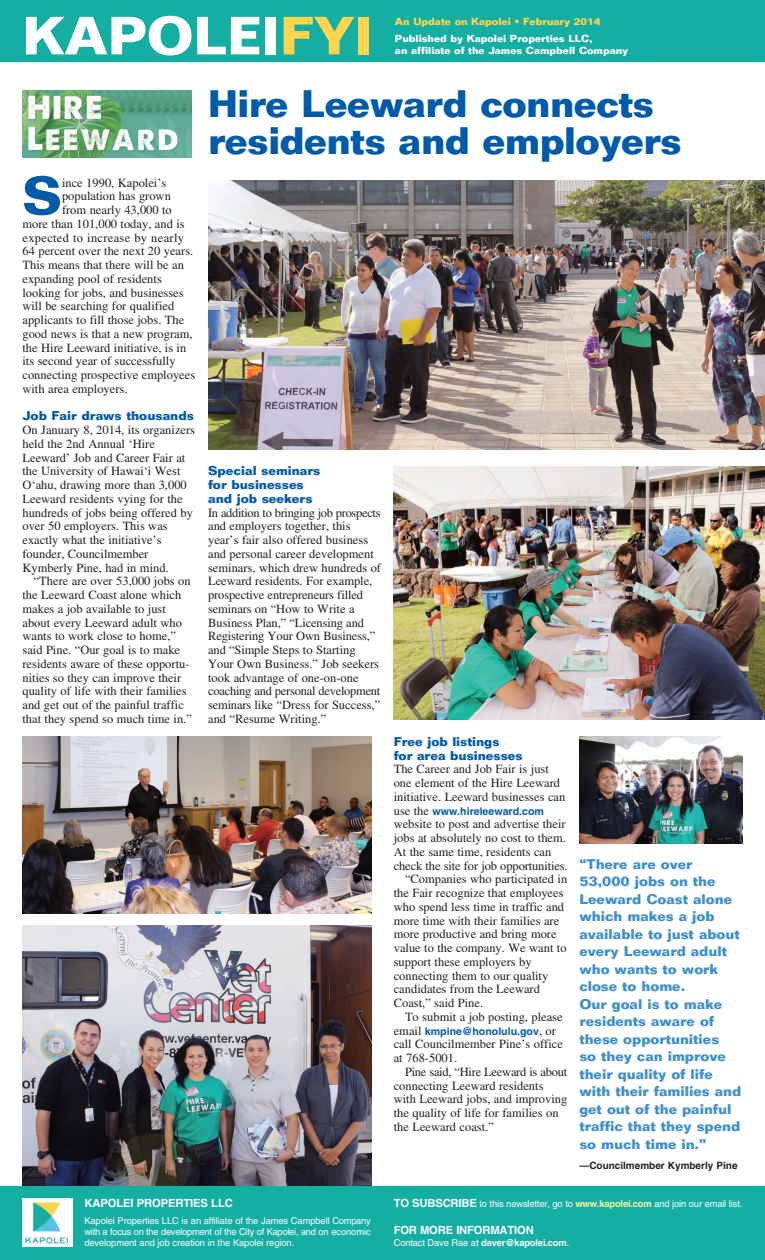
<style>
.page{position:relative;width:765px;height:1260px;background:#fff}
.page>*{position:absolute;margin:0;border:0;box-sizing:border-box;transform-origin:0 0}
.t1{font:700 52.5px "Folio";color:#fff}
.t2{font:700 52.25px "Folio";color:#015ba9}
.t3{font:700 37.5px/37.5px "Folio";letter-spacing:-.015em;color:#015ba9}
.t4{font:700 13.75px/17.5px "Folio";color:#3f90cd}
.t5{font:12.5px/13.8px "Hwn Time";color:#231f20}
.t6{font:700 12.5px/13.8px "Folio";color:#015ba9}
.t7{font:12.5px "Hwn Time";letter-spacing:.025em;color:#231f20}
.t8{font:700 11.25px "Hwn Helv";letter-spacing:-.01em;color:#fff}
.t9{font:700 10.62px "Hwn Helv";color:#015ba9}
.t10{font:700 10px "Folio";color:#fff}
.t11{font:700 10px "Folio";color:#fed64d}
.t12{font:700 10px "Hwn Helv";color:#231f20}
.t13{font:9.38px/11.2px "Hwn Helv";letter-spacing:-.015em;color:#fff;text-align:justify}
.s1{color:#fed64d}
.s2{font-family:"Hwn Time";font-weight:400;font-size:12.5px;color:#231f20}
.s3{font-weight:700;font-size:11.25px}
.s4{font-weight:700;color:#fff79a}
.s5{font-weight:700}
</style>
<div class="page">
<img style="left:22px;top:925px;width:349px;height:262px">
<div style="left:0;top:0;width:765px;height:62px;background:#15aea3"></div>
<div style="left:0;top:1187px;width:765px;height:73px;background:#15aea3"></div>
<img style="left:22px;top:1198px;width:50px;height:49px">
<img style="left:208px;top:180px;width:557px;height:270px">
<img style="left:22px;top:737px;width:349px;height:177px">
<img style="left:394px;top:467px;width:371px;height:253px">
<img style="left:579px;top:737px;width:163px;height:107px">
<img style="left:22px;top:90px;width:169px;height:68px">
<h1 class="t1" style="left:22px;top:17px;width:352px">KAPOLEI<span class="s1">FYI</span></h1>
<p class="t11" style="left:395px;top:18px;width:207px">An Update on Kapolei • February 2014</p>
<p class="t10" style="left:395px;top:34px;width:199px">Published by Kapolei Properties LLC,</p>
<p class="t10" style="left:395px;top:47px;width:235px">an affiliate of the James Campbell Company</p>
<h3 class="t3" style="left:208px;top:88px;width:475px">Hire Leeward connects residents and employers</h3>
<h2 class="t2" style="left:22px;top:177px;width:41px">S</h2>
<p class="t5" style="left:62px;top:177px;width:106px">ince 1990, Kapolei’s</p>
<p class="t5" style="left:62px;top:191px;width:110px">population has grown</p>
<p class="t5" style="left:62px;top:204px;width:111px">from nearly 43,000 to</p>
<p class="t5" style="left:22px;top:218px;width:164px">more than 101,000 today, and is</p>
<p class="t7" style="left:22px;top:233px;width:163px">expected to increase by nearly</p>
<p class="t5" style="left:22px;top:246px;width:172px">64 percent over the next 20 years.</p>
<p class="t5" style="left:22px;top:259px;width:163px">This means that there will be an</p>
<p class="t5" style="left:22px;top:273px;width:141px">expanding pool of residents</p>
<p class="t5" style="left:22px;top:287px;width:163px">looking for jobs, and businesses</p>
<p class="t5" style="left:22px;top:301px;width:153px">will be searching for qualified</p>
<p class="t5" style="left:22px;top:314px;width:163px">applicants to fill those jobs. The</p>
<p class="t5" style="left:22px;top:328px;width:172px">good news is that a new program,</p>
<p class="t5" style="left:22px;top:342px;width:165px">the Hire Leeward initiative, is in</p>
<p class="t5" style="left:22px;top:356px;width:155px">its second year of successfully</p>
<p class="t5" style="left:22px;top:369px;width:174px">connecting prospective employees</p>
<p class="t5" style="left:22px;top:383px;width:107px">with area employers.</p>
<p class="t6" style="left:22px;top:410px;width:173px">Job Fair draws thousands</p>
<p class="t5" style="left:22px;top:424px;width:174px">On January 8, 2014, its organizers held the 2nd Annual ‘Hire<br>Leeward’ Job and Career Fair at the University of Hawai‘i West<br>O‘ahu, drawing more than 3,000<br>Leeward residents vying for the hundreds of jobs being offered by over 50 employers. This was exactly what the initiative’s founder, Councilmember<br>Kymberly Pine, had in mind.</p>
<p class="t5" style="left:22px;top:576px;width:171px;text-indent:11px">“There are over 53,000 jobs on the Leeward Coast alone which makes a job available to just about every Leeward adult who wants to work close to home,” said Pine. “Our goal is to make residents aware of these opportu&shy;nities so they can improve their quality of life with their families and get out of the painful traffic that they spend so much time in.”</p>
<p class="t6" style="left:208px;top:465px;width:114px">Special seminars for businesses and job seekers</p>
<p class="t5" style="left:208px;top:507px;width:175px">In addition to bringing job prospects and employers together, this year’s fair also offered business and personal career development seminars, which drew hundreds of<br>Leeward residents. For example, prospective entrepreneurs filled seminars on “How to Write a<br>Business Plan,” “Licensing and<br>Registering Your Own Business,” and “Simple Steps to Starting<br>Your Own Business.” Job seekers took advantage of one-on-one coaching and personal development seminars like “Dress for Success,” and “Resume Writing.”</p>
<p class="t6" style="left:394px;top:736px;width:130px">Free job listings<br>for area businesses</p>
<p class="t5" style="left:394px;top:764px;width:173px">The Career and Job Fair is just one element of the Hire Leeward initiative. Leeward businesses can</p>
<p class="t9" style="left:394px;top:807px;width:152px"><span class="s2">use the</span> www.hireleeward.com</p>
<p class="t5" style="left:394px;top:819px;width:173px">website to post and advertise their</p>
<p class="t5" style="left:394px;top:832px;width:174px">jobs at absolutely no cost to them.</p>
<p class="t5" style="left:394px;top:846px;width:159px">At the same time, residents can</p>
<p class="t5" style="left:394px;top:860px;width:175px">check the site for job opportunities.</p>
<p class="t5" style="left:405px;top:874px;width:164px">“Companies who participated in</p>
<p class="t5" style="left:394px;top:887px;width:171px">the Fair recognize that employees</p>
<p class="t5" style="left:394px;top:901px;width:172px">who spend less time in traffic and</p>
<p class="t5" style="left:394px;top:915px;width:167px">more time with their families are</p>
<p class="t5" style="left:394px;top:929px;width:164px">more productive and bring more</p>
<p class="t5" style="left:394px;top:942px;width:174px">value to the company. We want to</p>
<p class="t5" style="left:394px;top:956px;width:139px">support these employers by</p>
<p class="t5" style="left:394px;top:970px;width:156px">connecting them to our quality</p>
<p class="t5" style="left:394px;top:984px;width:148px">candidates from the Leeward</p>
<p class="t5" style="left:394px;top:997px;width:91px">Coast,” said Pine.</p>
<p class="t5" style="left:405px;top:1011px;width:159px">To submit a job posting, please</p>
<p class="t9" style="left:394px;top:1027px;width:164px"><span class="s2">email</span> kmpine@honolulu.gov<span class="s2">, or</span></p>
<p class="t5" style="left:394px;top:1039px;width:171px">call Councilmember Pine’s office at 768-5001.</p>
<p class="t5" style="left:394px;top:1066px;width:175px;text-indent:11px">Pine said, “Hire Leeward is about connecting Leeward residents with Leeward jobs, and improving the quality of life for families on the Leeward coast.”</p>
<p class="t4" style="left:579px;top:856px;width:163px">“There are over<br>53,000 jobs on the<br>Leeward Coast alone which makes a job available to just about every Leeward adult who wants to work close to home.<br>Our goal is to make residents aware of these opportunities<br>so they can improve their quality of life with their families and get out of the painful traffic that they spend so much time in.”</p>
<p class="t12" style="left:579px;top:1161px;width:160px">—Councilmember Kymberly Pine</p>
<p class="t8" style="left:84px;top:1199px;width:150px">KAPOLEI PROPERTIES LLC</p>
<p class="t13" style="left:84px;top:1216px;width:288px">Kapolei Properties LLC is an affiliate of the James Campbell Company with a focus on the development of the City of Kapolei, and on economic development and job creation in the Kapolei region.</p>
<p class="t13" style="left:394px;top:1199px;width:350px"><span class="s3">TO SUBSCRIBE</span> to this newsletter, go to <span class="s4">www.kapolei.com</span> and join our email list.</p>
<p class="t8" style="left:394px;top:1226px;width:142px">FOR MORE INFORMATION</p>
<p class="t13" style="left:394px;top:1238px;width:177px">Contact Dave Rae at <span class="s5">daver@kapolei.com</span>.</p>
</div>
